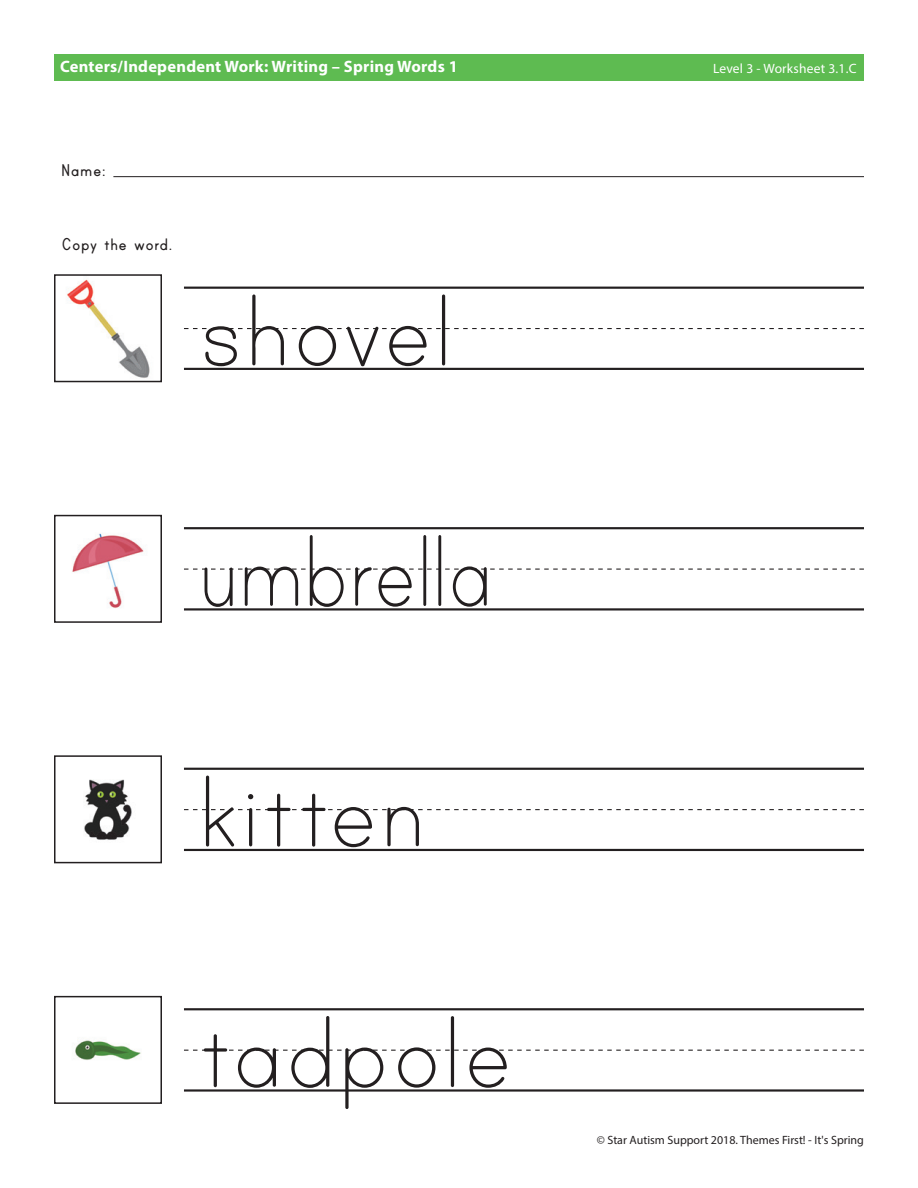
<style>
.page{position:relative;width:918px;height:1188px;background:#fff}
.page>*{position:absolute;margin:0;border:0;box-sizing:border-box;transform-origin:0 0}
.t1{font:115.65px "Print Clearly";color:#231f20}
.t2{font:115.65px "Print Clearly";letter-spacing:-.02em;color:#231f20;scale:.89 1}
.t3{font:700 19.5px "Print";letter-spacing:.015em;color:#231f20}
.t4{font:700 16.5px "Myriad Pro";letter-spacing:.015em;color:#fff}
.t5{font:13.5px "Myriad Pro";letter-spacing:.015em;color:#fff}
.t6{font:12px "Myriad Pro";color:#231f20}
</style>
<div class="page">
<div style="left:54px;top:54px;width:810px;height:27px;background:#5ebb51"></div>
<hr style="left:113px;top:176px;width:751px;height:1px;background:#231f20">
<img style="left:84px;top:779px;width:48px;height:61px">
<div style="left:54px;top:755px;width:108px;height:108px;border:2px solid #231f20"></div>
<hr style="left:184px;top:768px;width:680px;height:2px;background:#231f20">
<svg style="left:184px;top:809px;width:680px;height:1px"></svg>
<hr style="left:184px;top:849px;width:680px;height:2px;background:#231f20">
<img style="left:74px;top:1040px;width:67px;height:20px">
<div style="left:54px;top:996px;width:108px;height:108px;border:2px solid #231f20"></div>
<hr style="left:184px;top:1008px;width:680px;height:2px;background:#231f20">
<svg style="left:184px;top:1050px;width:680px;height:1px"></svg>
<hr style="left:184px;top:1089px;width:680px;height:3px;background:#231f20">
<img style="left:67px;top:279px;width:83px;height:99px">
<div style="left:54px;top:274px;width:108px;height:108px;border:2px solid #231f20"></div>
<hr style="left:184px;top:287px;width:680px;height:2px;background:#231f20">
<svg style="left:184px;top:328px;width:680px;height:1px"></svg>
<hr style="left:184px;top:368px;width:680px;height:2px;background:#231f20">
<img style="left:72px;top:533px;width:72px;height:75px">
<div style="left:54px;top:515px;width:108px;height:108px;border:2px solid #231f20"></div>
<hr style="left:184px;top:527px;width:680px;height:2px;background:#231f20">
<svg style="left:184px;top:569px;width:680px;height:1px"></svg>
<hr style="left:184px;top:608px;width:680px;height:3px;background:#231f20">
<h3 class="t4" style="left:60px;top:56px;width:399px">Centers/Independent Work: Writing – Spring Words 1</h3>
<p class="t5" style="left:713px;top:60px;width:145px">Level 3 - Worksheet 3.1.C</p>
<p class="t3" style="left:62px;top:161px;width:46px">Name:</p>
<p class="t3" style="left:62px;top:236px;width:112px">Copy the word.</p>
<p class="t1" style="left:198px;top:273px;width:257px">shovel</p>
<p class="t2" style="left:198px;top:514px;width:334px">umbrella</p>
<p class="t1" style="left:198px;top:754px;width:230px">kitten</p>
<p class="t1" style="left:198px;top:995px;width:318px">tadpole</p>
<p class="t6" style="left:597px;top:1132px;width:269px">© Star Autism Support 2018. Themes First! - It's Spring</p>
</div>
